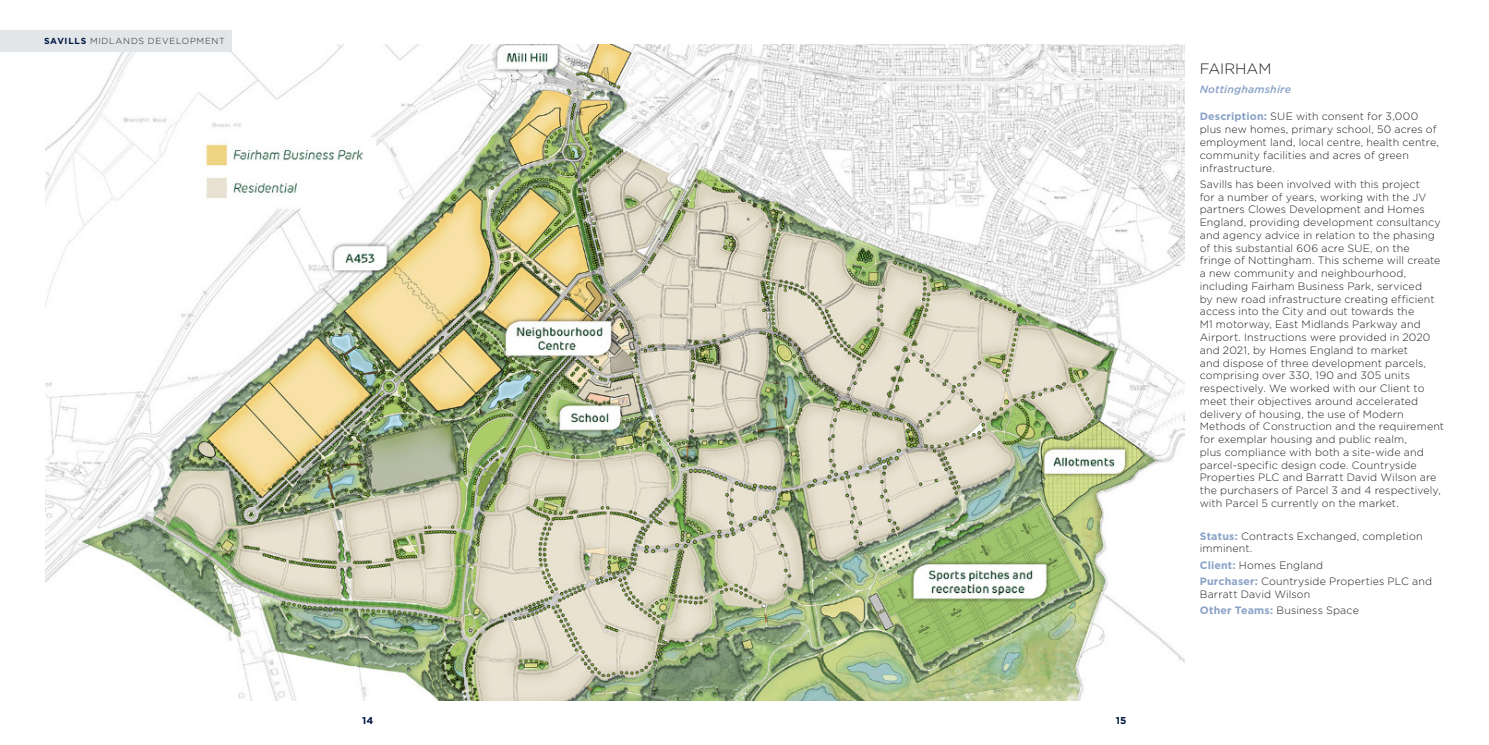
<style>
.page{position:relative;width:1489px;height:745px;background:#fff}
.page>*{position:absolute;margin:0;border:0;box-sizing:border-box;transform-origin:0 0}
.Case_Study_Headings{font:300 15px "Gotham";color:#231f20}
.H4_-_Subheading_2__B{font:300 10.62px/12.8px "Gotham";letter-spacing:.01em;color:#231f20}
.H4_-_Subheading_2__B-2{font:italic 500 10.62px "Gotham";letter-spacing:.015em;color:#89a2c7}
.t1{font:700 10px "Gotham";color:#001643}
.Header_Tag_text{font:300 8.75px "Gotham";letter-spacing:.09em;color:#231f20}
.s1{font-weight:700;color:#001643}
.s2{font-weight:700;color:#89a2c7}
</style>
<div class="page">
<img style="left:45px;top:44px;width:1140px;height:656px">
<div style="left:0;top:30px;width:232px;height:21px;background:#e2e6e9"></div>
<p class="Header_Tag_text" style="left:44px;top:36px;width:182px"><span class="s1">SAVILLS</span> MIDLANDS DEVELOPMENT</p>
<p class="t1" style="left:362px;top:714px;width:13px">14</p>
<p class="t1" style="left:1115px;top:714px;width:12px">15</p>
<p class="Case_Study_Headings" style="left:1199px;top:60px;width:73px">FAIRHAM</p>
<p class="H4_-_Subheading_2__B-2" style="left:1199px;top:83px;width:93px">Nottinghamshire</p>
<p class="H4_-_Subheading_2__B" style="left:1199px;top:110px;width:241px"><span class="s2">Description:</span> SUE with consent for 3,000 plus new homes, primary school, 50 acres of employment land, local centre, health centre, community facilities and acres of green infrastructure.</p>
<p class="H4_-_Subheading_2__B" style="left:1199px;top:177px;width:246px">Savills has been involved with this project<br>for a number of years, working with the JV partners Clowes Development and Homes England, providing development consultancy and agency advice in relation to the phasing of this substantial 606 acre SUE, on the<br>fringe of Nottingham. This scheme will create a new community and neighbourhood, including Fairham Business Park, serviced<br>by new road infrastructure creating efficient access into the City and out towards the<br>M1 motorway, East Midlands Parkway and Airport. Instructions were provided in 2020 and 2021, by Homes England to market<br>and dispose of three development parcels, comprising over 330, 190 and 305 units respectively. We worked with our Client to meet their objectives around accelerated delivery of housing, the use of Modern Methods of Construction and the requirement for exemplar housing and public realm,<br>plus compliance with both a site-wide and parcel-specific design code. Countryside Properties PLC and Barratt David Wilson are the purchasers of Parcel 3 and 4 respectively, with Parcel 5 currently on the market.</p>
<p class="H4_-_Subheading_2__B" style="left:1199px;top:529px;width:224px"><span class="s2">Status:</span> Contracts Exchanged, completion imminent.</p>
<p class="H4_-_Subheading_2__B" style="left:1199px;top:558px;width:125px"><span class="s2">Client:</span> Homes England</p>
<p class="H4_-_Subheading_2__B" style="left:1199px;top:574px;width:234px"><span class="s2">Purchaser:</span> Countryside Properties PLC and<br>Barratt David Wilson</p>
<p class="H4_-_Subheading_2__B" style="left:1199px;top:603px;width:161px"><span class="s2">Other Teams:</span> Business Space</p>
</div>
